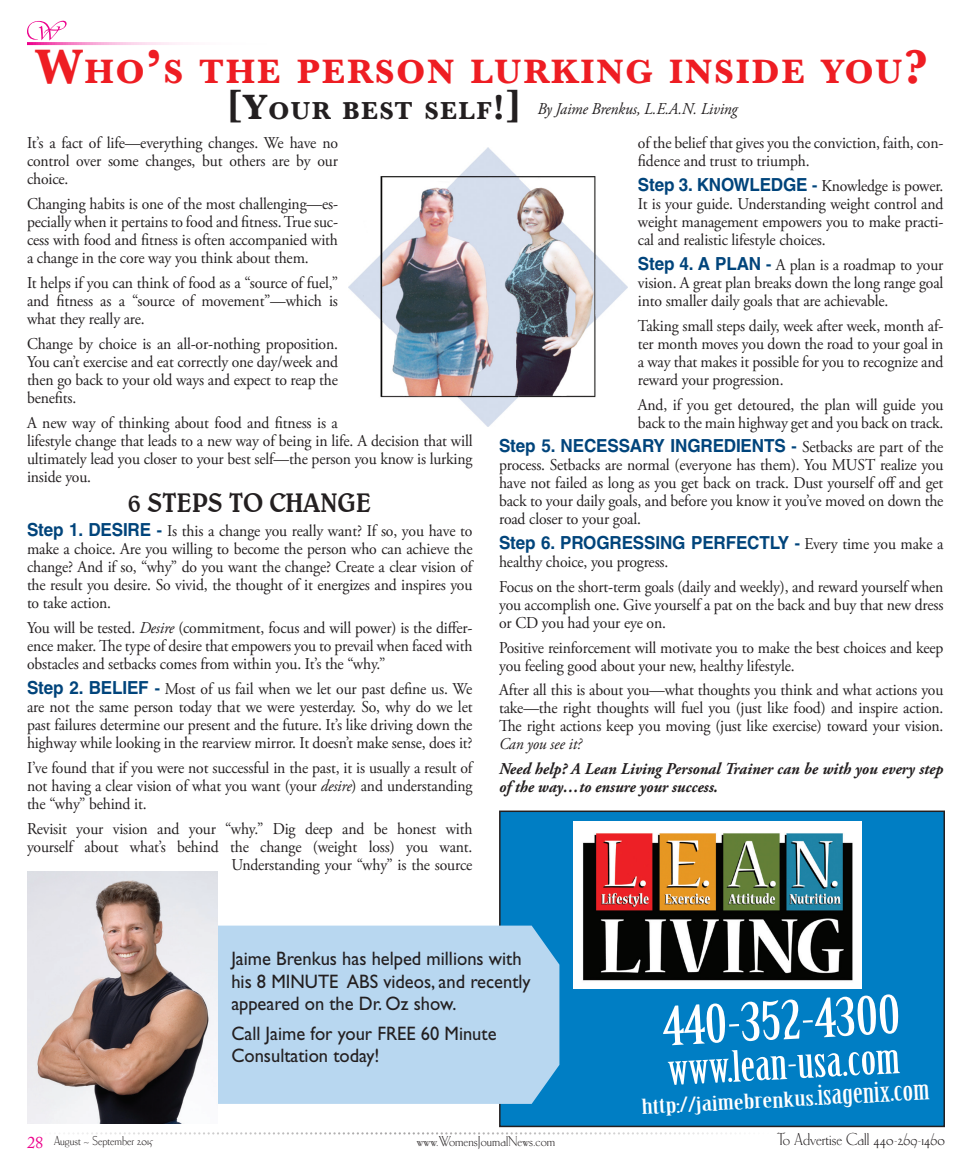
<style>
.page{position:relative;width:972px;height:1175px;background:#fff}
.page>*{position:absolute;margin:0;border:0;box-sizing:border-box;transform-origin:0 0}
.Body_Copy{font:52.5px "Birch";color:#fff;scale:1.38 1}
.Body_Copy-2{font:42px "Birch";color:#fff;scale:1.27 1}
.Body_Copy-3{font:700 34.65px "URW Basker T Extr";letter-spacing:.055em;color:#ee1d23}
.Body_Copy-4{font:500 27px "Belwe BT";letter-spacing:-.01em;color:#231f20;scale:.95 1}
.Body_Copy-5{font:20.25px "Birch";color:#fff;scale:1.79 1}
.bio{font:19.5px/22.5px "Gill Sans";color:#231f20;scale:.95 1}
.Body_Copy-6{font:700 18px "Helvetica";letter-spacing:-.01em;color:#00447b;scale:.95 1}
.t1{font:18px "Carlton Std";color:#231f20}
.Body_Copy-7{font:16.5px/18px "Adobe Garamond Pro";letter-spacing:-.01em;color:#231f20;text-align:justify;scale:.95 1}
.Body_Copy-8{font:italic 700 16.5px/18px "Adobe Garamond Pro";color:#231f20;scale:.95 1}
.Body_Copy-9{font:italic 16.5px "Adobe Garamond Pro";letter-spacing:-.01em;color:#231f20;scale:.95 1}
.t2{font:15px "Carlton Std";color:#231f20}
.t3{font:13.5px "Carlton Com";color:#231f20}
.s1{font-size:49.5px}
.s2{font-family:"URW Basker T Extr";font-weight:700;font-style:normal;font-size:36px}
.s3{font-family:"URW Basker T Extr";font-weight:700;font-style:normal;font-size:25.2px}
.s4{font-family:"Helvetica";font-weight:700;font-size:18px;color:#00447b}
.s5{font-family:"Helvetica";font-weight:700;color:#00447b}
.s6{font-style:italic}
.s7{font-size:16.5px}
.s8{font-family:"Adobe Garamond Pro";font-weight:400;font-size:16.5px;color:#231f20}
.s9{font-size:27px}
.s10{font-family:"Adobe Caslon Pro";font-size:16.5px;color:#ed028c}
</style>
<div class="page">
<img style="left:348px;top:148px;width:280px;height:279px">
<svg style="left:64px;top:1132px;width:672px;height:2px"></svg>
<hr style="left:27px;top:42px;width:695px;height:3px;background:#ed028c">
<svg style="left:27px;top:21px;width:40px;height:19px"></svg>
<div style="left:500px;top:811px;width:444px;height:315px;background:#007ec4"></div>
<div style="left:499px;top:810px;width:446px;height:317px;border:2px solid #231f20"></div>
<div style="left:218px;top:925px;width:341px;height:178px;background:#b8d7f0"></div>
<img style="left:574px;top:821px;width:287px;height:167px">
<img style="left:27px;top:871px;width:191px;height:252px">
<p class="Body_Copy-3" style="left:36px;top:51px;width:894px"><span class="s1">W</span>HO<span class="s1">’</span>S THE PERSON LURKING INSIDE YOU<span class="s1">?</span></p>
<p class="Body_Copy-9" style="left:226px;top:99px;width:540px"><span class="s2">[Y</span><span class="s3">OUR BEST SELF</span><span class="s2">!]</span> By Jaime Brenkus, L.E.A.N. Living</p>
<p class="Body_Copy-7" style="left:27px;top:135px;width:329px">It’s a fact of life—everything changes. We have no control over some changes, but others are by our choice.</p>
<p class="Body_Copy-7" style="left:27px;top:196px;width:329px">Changing habits is one of the most challenging—es&shy;pecially when it pertains to food and fitness. True suc&shy;cess with food and fitness is often accompanied with a change in the core way you think about them.</p>
<p class="Body_Copy-7" style="left:27px;top:274px;width:329px">It helps if you can think of food as a “source of fuel,” and fitness as a “source of movement”—which is what they really are.</p>
<p class="Body_Copy-7" style="left:27px;top:335px;width:329px">Change by choice is an all-or-nothing proposition.<br>You can’t exercise and eat correctly one day/week and then go back to your old ways and expect to reap the benefits.</p>
<p class="Body_Copy-7" style="left:27px;top:414px;width:471px;text-align:left">A new way of thinking about food and fitness is a<br>lifestyle change that leads to a new way of being in life. A decision that will ultimately lead you closer to your best self—the person you know is lurking inside you.</p>
<p class="Body_Copy-4" style="left:128px;top:485px;width:257px">6 STEPS TO CHANGE</p>
<p class="Body_Copy-7" style="left:27px;top:523px;width:471px"><span class="s4">Step 1. DESIRE</span> <span class="s5">-</span> Is this a change you really want? If so, you have to make a choice. Are you willing to become the person who can achieve the change? And if so, “why” do you want the change? Create a clear vision of the result you desire. So vivid, the thought of it energizes and inspires you to take action.</p>
<p class="Body_Copy-7" style="left:27px;top:619px;width:471px">You will be tested. <span class="s6">Desire</span> (commitment, focus and will power) is the differ&shy;ence maker. The type of desire that empowers you to prevail when faced with obstacles and setbacks comes from within you. It’s the “why.”</p>
<p class="Body_Copy-7" style="left:27px;top:680px;width:471px"><span class="s4">Step 2. BELIEF</span> <span class="s5">-</span> Most of us fail when we let our past define us. We are not the same person today that we were yesterday. So, why do we let past failures determine our present and the future. It’s like driving down the highway while looking in the rearview mirror. It doesn’t make sense, does it?</p>
<p class="Body_Copy-7" style="left:27px;top:759px;width:470px">I’ve found that if you were not successful in the past, it is usually a result of not having a clear vision of what you want (your <span class="s6">desire</span>) and understanding the “why” behind it.</p>
<p class="Body_Copy-7" style="left:27px;top:820px;width:471px;text-align:right">Revisit your vision and your “why.” Dig deep and be honest with yourself about what’s behind the change (weight loss) you want.<br>Understanding your “why” is the source</p>
<p class="Body_Copy-7" style="left:638px;top:135px;width:323px">of the belief that gives you the conviction, faith, con&shy;fidence and trust to triumph.</p>
<p class="Body_Copy-7" style="left:638px;top:178px;width:323px"><span class="s4">Step 3. KNOWLEDGE</span> <span class="s5">-</span> Knowledge is power.<br>It is your guide. Understanding weight control and weight management empowers you to make practi&shy;cal and realistic lifestyle choices.</p>
<p class="Body_Copy-7" style="left:638px;top:256px;width:323px"><span class="s4">Step 4. A PLAN</span> <span class="s5">-</span> A plan is a roadmap to your vision. A great plan breaks down the long range goal into smaller daily goals that are achievable.</p>
<p class="Body_Copy-7" style="left:638px;top:317px;width:323px">Taking small steps daily, week after week, month af&shy;ter month moves you down the road to your goal in a way that makes it possible for you to recognize and reward your progression.</p>
<p class="Body_Copy-7" style="left:638px;top:396px;width:323px">And, if you get detoured, the plan will guide you back to the main highway get and you back on track.</p>
<p class="Body_Copy-6" style="left:499px;top:435px;width:469px">Step 5. NECESSARY INGREDIENTS <span class="s7">-</span> <span class="s8">Setbacks are part of the</span></p>
<p class="Body_Copy-7" style="left:499px;top:457px;width:469px">process. Setbacks are normal (everyone has them). You MUST realize you have not failed as long as you get back on track. Dust yourself off and get back to your daily goals, and before you know it you’ve moved on down the road closer to your goal.</p>
<p class="Body_Copy-6" style="left:499px;top:532px;width:469px">Step 6. PROGRESSING PERFECTLY <span class="s7">-</span> <span class="s8">Every time you make a</span></p>
<p class="Body_Copy-7" style="left:499px;top:553px;width:180px">healthy choice, you progress.</p>
<p class="Body_Copy-7" style="left:499px;top:578px;width:469px">Focus on the short-term goals (daily and weekly), and reward yourself when you accomplish one. Give yourself a pat on the back and buy that new dress or CD you had your eye on.</p>
<p class="Body_Copy-7" style="left:499px;top:639px;width:469px">Positive reinforcement will motivate you to make the best choices and keep you feeling good about your new, healthy lifestyle.</p>
<p class="Body_Copy-7" style="left:499px;top:682px;width:469px">After all this is about you—what thoughts you think and what actions you take—the right thoughts will fuel you (just like food) and inspire action.<br>The right actions keep you moving (just like exercise) toward your vision.<br><span class="s6">Can you see it?</span></p>
<p class="Body_Copy-8" style="left:499px;top:760px;width:469px">Need help? A Lean Living Personal Trainer can be with you every step of the way…to ensure your success.</p>
<p class="bio" style="left:231px;top:947px;width:316px">Jaime Brenkus has helped millions with his 8 MINUTE ABS videos, and recently appeared on the Dr. Oz show.</p>
<p class="bio" style="left:231px;top:1021px;width:281px">Call Jaime for your FREE 60 Minute<br>Consultation today!</p>
<p class="Body_Copy" style="left:661px;top:999px;width:174px;rotate:-3deg">440-352-4300</p>
<p class="Body_Copy-2" style="left:667px;top:1048px;width:184px;rotate:-3deg">www.lean-usa.com</p>
<p class="Body_Copy-5" style="left:641px;top:1096px;width:162px;rotate:-3deg">http://jaimebrenkus.<span class="s9">isagenix.com</span></p>
<p class="t3" style="left:27px;top:1134px;width:127px"><span class="s10">28</span> August ~ September 2015</p>
<p class="t1" style="left:777px;top:1130px;width:169px">To Advertise Call 440-269-1460</p>
<p class="t2" style="left:417px;top:1134px;width:140px">www.WomensJournalNews.com</p>
</div>
